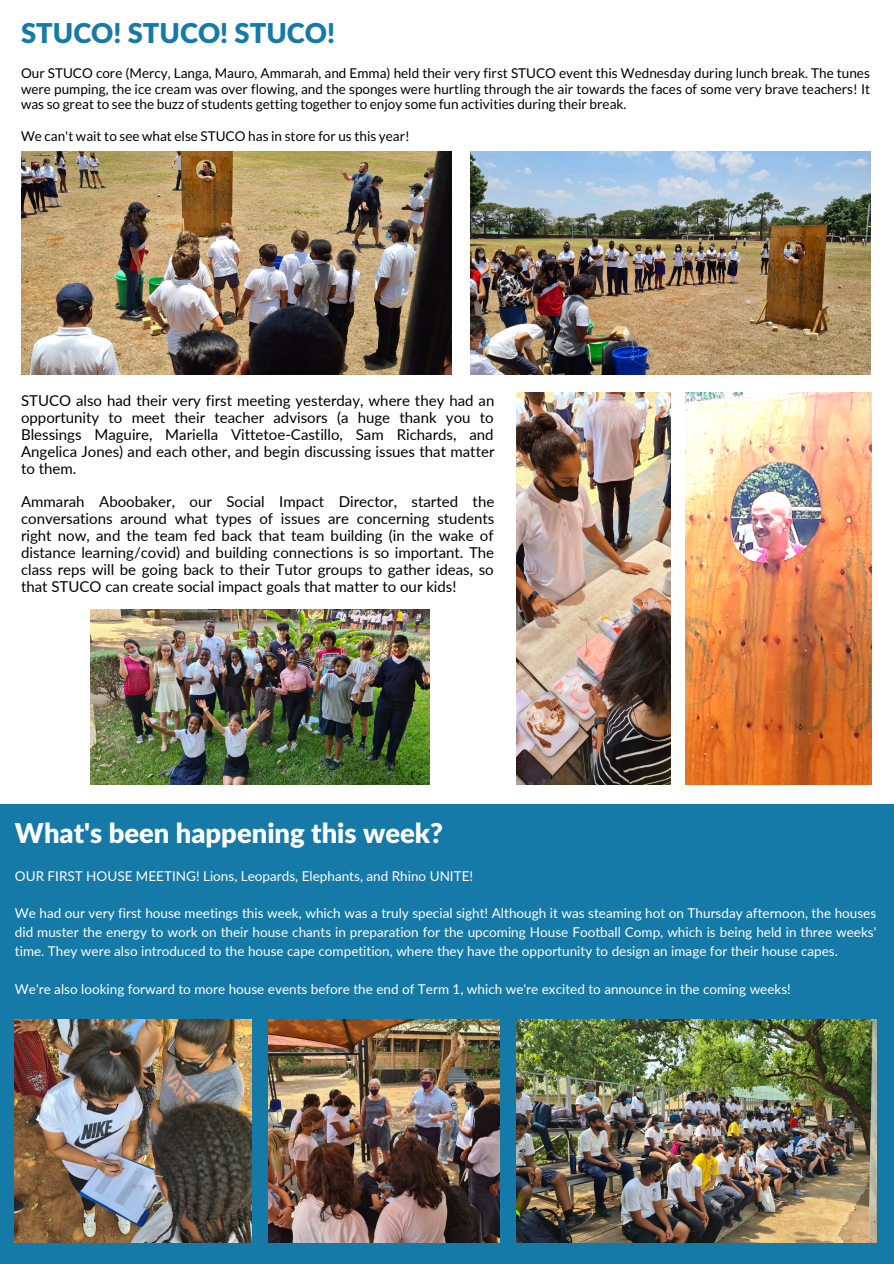
<style>
.page{position:relative;width:894px;height:1264px;background:#fff}
.page>*{position:absolute;margin:0;border:0;box-sizing:border-box;transform-origin:0 0}
.t1{font:900 27.3px "Lato Latin";color:#fefefe}
.t2{font:900 27.3px "Lato Latin";color:#157aa8}
.t3{font:15px/17px "Lato";color:#000;text-align:justify}
.t4{font:13.5px/18.8px "Lato";color:#fefefe;text-align:justify}
.t5{font:13.5px/15.8px "Lato";color:#000;text-align:justify}
</style>
<div class="page">
<div style="left:0;top:804px;width:893px;height:459px;background:#157aa8"></div>
<img style="left:685px;top:392px;width:185px;height:392px">
<img style="left:517px;top:392px;width:153px;height:392px">
<img style="left:470px;top:151px;width:400px;height:223px">
<img style="left:15px;top:1019px;width:236px;height:223px">
<img style="left:269px;top:1019px;width:230px;height:223px">
<img style="left:517px;top:1019px;width:359px;height:223px">
<img style="left:91px;top:609px;width:339px;height:175px">
<img style="left:21px;top:151px;width:430px;height:223px">
<p class="t2" style="left:21px;top:21px;width:315px">STUCO! STUCO! STUCO!</p>
<p class="t5" style="left:21px;top:65px;width:850px">Our STUCO core (Mercy, Langa, Mauro, Ammarah, and Emma) held their very first STUCO event this Wednesday during lunch break. The tunes were pumping, the ice cream was over flowing, and the sponges were hurtling through the air towards the faces of some very brave teachers! It was so great to see the buzz of students getting together to enjoy some fun activities during their break.</p>
<p class="t5" style="left:21px;top:128px;width:390px">We can't wait to see what else STUCO has in store for us this year!</p>
<p class="t3" style="left:21px;top:392px;width:475px">STUCO also had their very first meeting yesterday, where they had an opportunity to meet their teacher advisors (a huge thank you to Blessings Maguire, Mariella Vittetoe-Castillo, Sam Richards, and Angelica Jones) and each other, and begin discussing issues that matter to them.</p>
<p class="t3" style="left:21px;top:493px;width:474px">Ammarah Aboobaker, our Social Impact Director, started the conversations around what types of issues are concerning students right now, and the team fed back that team building (in the wake of distance learning/covid) and building connections is so important. The class reps will be going back to their Tutor groups to gather ideas, so that STUCO can create social impact goals that matter to our kids!</p>
<p class="t1" style="left:15px;top:820px;width:429px">What's been happening this week?</p>
<p class="t4" style="left:15px;top:866px;width:459px">OUR FIRST HOUSE MEETING! Lions, Leopards, Elephants, and Rhino UNITE!</p>
<p class="t4" style="left:15px;top:903px;width:862px">We had our very first house meetings this week, which was a truly special sight! Although it was steaming hot on Thursday afternoon, the houses did muster the energy to work on their house chants in preparation for the upcoming House Football Comp, which is being held in three weeks' time. They were also introduced to the house cape competition, where they have the opportunity to design an image for their house capes.</p>
<p class="t4" style="left:15px;top:979px;width:777px">We're also looking forward to more house events before the end of Term 1, which we're excited to announce in the coming weeks!</p>
</div>
